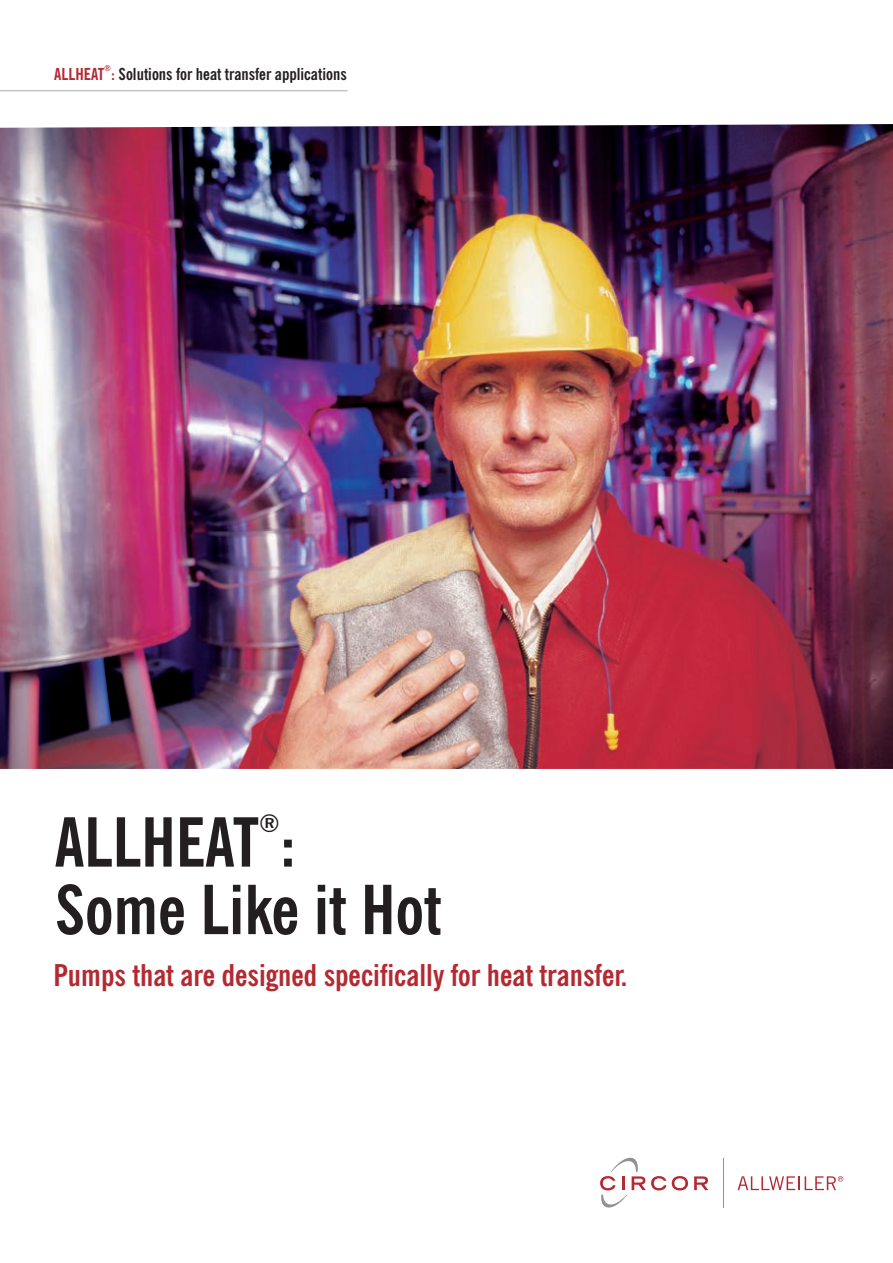
<style>
.page{position:relative;width:893px;height:1263px;background:#fff}
.page>*{position:absolute;margin:0;border:0;box-sizing:border-box;transform-origin:0 0}
.t1{font:700 condensed 67.5px/67.5px "News Gothic BT";color:#231f20}
.t2{font:700 condensed 30px "News Gothic BT";color:#b32a33}
.t3{font:700 condensed 24.75px "News Gothic BT";color:#231f20}
.t4{font:700 condensed 16.5px "News Gothic BT";color:#231f20}
.t5{font:700 condensed 8.25px "News Gothic BT";color:#b32a33}
.s1{color:#b32a33}
</style>
<div class="page">
<hr style="left:0;top:90px;width:347px;height:1px;background:#c3c4c4">
<img style="left:0;top:124px;width:893px;height:645px">
<svg style="left:600px;top:1157px;width:66px;height:51px"></svg>
<svg style="left:672px;top:1176px;width:16px;height:14px"></svg>
<svg style="left:694px;top:1176px;width:14px;height:14px"></svg>
<hr style="left:723px;top:1158px;width:1px;height:50px;background:#8f9194">
<svg style="left:738px;top:1176px;width:105px;height:14px"></svg>
<p class="t5" style="left:104px;top:63px;width:8px">®</p>
<p class="t4" style="left:54px;top:64px;width:294px"><span class="s1">ALLHEAT :</span> Solutions for heat transfer applications</p>
<p class="t3" style="left:259px;top:808px;width:22px">®</p>
<h1 class="t1" style="left:55px;top:808px;width:388px">ALLHEAT :<br>Some Like it Hot</h1>
<p class="t2" style="left:54px;top:957px;width:575px">Pumps that are designed specifically for heat transfer.</p>
</div>
